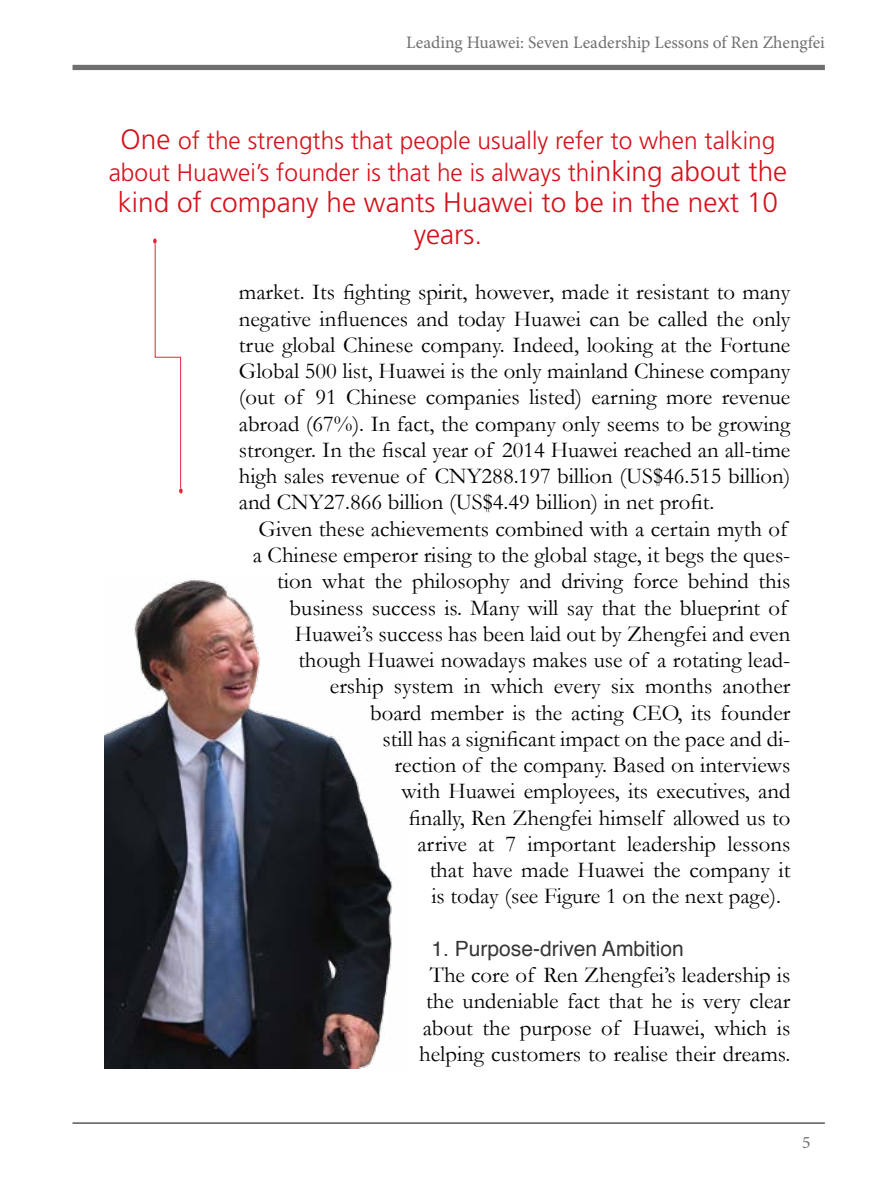
<style>
.page{position:relative;width:896px;height:1191px;background:#fff}
.page>*{position:absolute;margin:0;border:0;box-sizing:border-box;transform-origin:0 0}
.t1{font:300 28px/31.5px "Frutiger";color:#d5121b;text-align:center}
.t2{font:300 24.5px/31.5px "Frutiger";color:#d5121b;text-align:center}
.t3{font:22.75px/26.2px "Garamond";color:#000;text-align:justify}
.t4{font:21px "Helvetica";color:#373636}
.t5{font:17.5px "Minion Pro";color:#706f6f}
.s1{font-size:28px}
</style>
<div class="page">
<div style="left:72px;top:65px;width:752px;height:5px;background:#706f6f"></div>
<hr style="left:72px;top:1122px;width:752px;height:2px;background:#706f6f">
<img style="left:105px;top:580px;width:288px;height:488px">
<svg style="left:153px;top:238px;width:30px;height:255px"></svg>
<p class="t5" style="left:406px;top:31px;width:420px">Leading Huawei: Seven Leadership Lessons of Ren Zhengfei</p>
<p class="t2" style="left:109px;top:125px;width:680px"><span class="s1">One</span> of the strengths that people usually refer to when talking about Huawei’s founder is that he is always th<span class="s1">inking about the</span></p>
<p class="t1" style="left:118px;top:187px;width:661px">kind of company he wants Huawei to be in the next 10 years.</p>
<p class="t3" style="left:239px;top:279px;width:553px">market. Its fighting spirit, however, made it resistant to many negative influences and today Huawei can be called the only true global Chinese company. Indeed, looking at the Fortune Global 500 list, Huawei is the only mainland Chinese company (out of 91 Chinese companies listed) earning more revenue abroad (67%). In fact, the company only seems to be growing stronger. In the fiscal year of 2014 Huawei reached an all-time high sales revenue of CNY288.197 billion (US$46.515 billion) and CNY27.866 billion (US$4.49 billion) in net profit.</p>
<p class="t3" style="left:258px;top:515px;width:530px">Given these achievements combined with a certain myth of</p>
<p class="t3" style="left:253px;top:541px;width:539px">a Chinese emperor rising to the global stage, it begs the ques-</p>
<p class="t3" style="left:277px;top:568px;width:514px">tion what the philosophy and driving force behind this</p>
<p class="t3" style="left:289px;top:594px;width:499px">business success is. Many will say that the blueprint of</p>
<p class="t3" style="left:295px;top:620px;width:497px">Huawei’s success has been laid out by Zhengfei and even</p>
<p class="t3" style="left:298px;top:646px;width:493px">though Huawei nowadays makes use of a rotating lead-</p>
<p class="t3" style="left:330px;top:673px;width:462px">ership system in which every six months another</p>
<p class="t3" style="left:370px;top:699px;width:422px">board member is the acting CEO, its founder</p>
<p class="t3" style="left:382px;top:725px;width:409px">still has a significant impact on the pace and di-</p>
<p class="t3" style="left:394px;top:751px;width:397px">rection of the company. Based on interviews</p>
<p class="t3" style="left:401px;top:778px;width:390px">with Huawei employees, its executives, and</p>
<p class="t3" style="left:408px;top:804px;width:383px">finally, Ren Zhengfei himself allowed us to</p>
<p class="t3" style="left:417px;top:830px;width:374px">arrive at 7 important leadership lessons</p>
<p class="t3" style="left:429px;top:856px;width:362px">that have made Huawei the company it</p>
<p class="t3" style="left:431px;top:883px;width:351px">is today (see Figure 1 on the next page).</p>
<p class="t4" style="left:431px;top:932px;width:254px">1. Purpose-driven Ambition</p>
<p class="t3" style="left:419px;top:961px;width:373px;text-align:center">The core of Ren Zhengfei’s leadership is the undeniable fact that he is very clear about the purpose of Huawei, which is helping customers to realise their dreams.</p>
<p class="t5" style="left:802px;top:1131px;width:10px">5</p>
</div>
